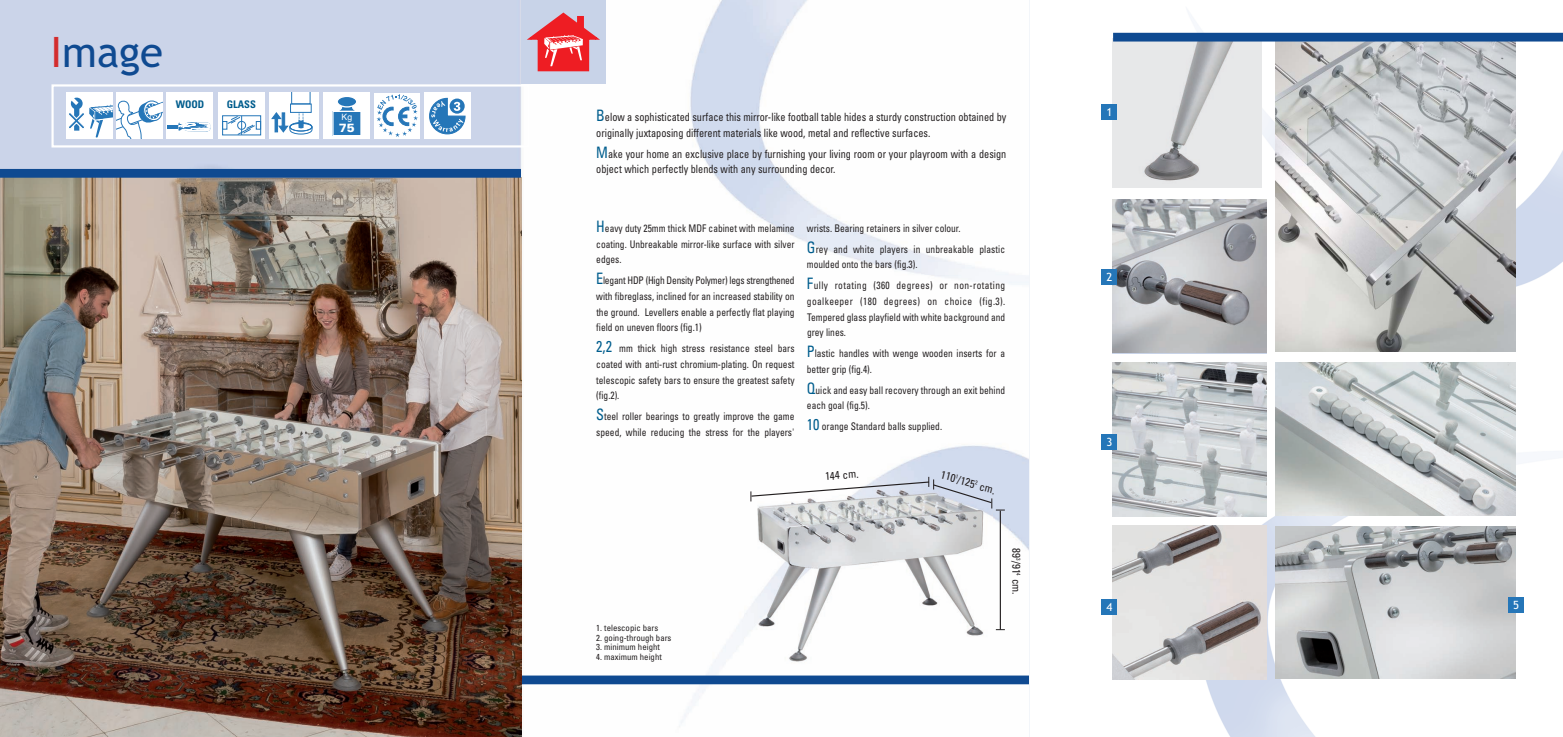
<style>
.page{position:relative;width:1563px;height:737px;background:#fff}
.page>*{position:absolute;margin:0;border:0;box-sizing:border-box;transform-origin:0 0}
.t1{font:42px "Trebuchet MS";color:#0f4a91}
.t2{font:900 11.99px "Univers";color:#fff}
.t3{font:condensed 11.38px/15.8px "Univers";color:#231f20;scale:.9 1}
.t4{font:11.38px "Trebuchet MS";color:#fff}
.t5{font:condensed 11.11px "Univers";color:#231f20}
.t6{font:condensed 10.5px/15.8px "Univers";color:#231f20;text-align:justify;scale:.9 1}
.t7{font:condensed 10.5px/20.7px "Univers";letter-spacing:.04em;color:#231f20;scale:.9 1}
.t8{font:700 condensed 10.5px "Univers";color:#005d8d}
.t9{font:condensed 8.75px "Univers";color:#231f20}
.t10{font:8.66px "Helvetica";color:#fff}
.s1{color:#d32c2d}
.s2{font-size:15.75px;color:#005d8d}
</style>
<div class="page">
<img style="left:0;top:0;width:1029px;height:737px">
<div style="left:518px;top:675px;width:1045px;height:9px;background:#0f4a91"></div>
<img style="left:1029px;top:0;width:534px;height:737px">
<div style="left:521px;top:0;width:84px;height:84px;background:#c8d3e8"></div>
<img style="left:1112px;top:39px;width:149px;height:149px">
<img style="left:1112px;top:199px;width:154px;height:153px">
<img style="left:1112px;top:362px;width:154px;height:154px">
<div style="left:1101px;top:104px;width:16px;height:16px;background:#2576b8"></div>
<img style="left:1275px;top:42px;width:240px;height:309px">
<img style="left:1275px;top:362px;width:240px;height:154px">
<div style="left:1101px;top:269px;width:16px;height:16px;background:#2576b8"></div>
<div style="left:1101px;top:434px;width:16px;height:16px;background:#2576b8"></div>
<img style="left:1112px;top:525px;width:154px;height:155px">
<img style="left:1275px;top:526px;width:240px;height:152px">
<div style="left:1101px;top:599px;width:16px;height:16px;background:#2576b8"></div>
<div style="left:1508px;top:597px;width:16px;height:15px;background:#2576b8"></div>
<div style="left:51px;top:84px;width:479px;height:63px;border:2px solid #fff"></div>
<div style="left:66px;top:93px;width:46px;height:46px;background:#fff"></div>
<div style="left:167px;top:93px;width:46px;height:46px;background:#fff"></div>
<div style="left:269px;top:93px;width:50px;height:46px;background:#fff"></div>
<svg style="left:291px;top:93px;width:19px;height:11px"></svg>
<svg style="left:272px;top:112px;width:41px;height:23px"></svg>
<div style="left:116px;top:93px;width:47px;height:46px;background:#fff"></div>
<svg style="left:69px;top:96px;width:142px;height:43px"></svg>
<div style="left:324px;top:93px;width:46px;height:46px;background:#fff"></div>
<div style="left:333px;top:111px;width:28px;height:25px;background:#2576b8"></div>
<div style="left:332px;top:111px;width:30px;height:25px;border:1px solid #fff"></div>
<svg style="left:332px;top:107px;width:30px;height:6px"></svg>
<svg style="left:337px;top:96px;width:20px;height:11px"></svg>
<div style="left:336px;top:96px;width:21px;height:12px;border:1px solid #fff;border-radius:50%"></div>
<div style="left:374px;top:93px;width:46px;height:46px;background:#fff"></div>
<svg style="left:376px;top:94px;width:42px;height:43px"></svg>
<div style="left:424px;top:93px;width:47px;height:46px;background:#fff"></div>
<svg style="left:429px;top:97px;width:37px;height:38px"></svg>
<svg style="left:527px;top:12px;width:73px;height:60px"></svg>
<img style="left:744px;top:488px;width:248px;height:181px">
<hr style="left:999px;top:510px;width:2px;height:119px;background:#231f20">
<svg style="left:750px;top:477px;width:255px;height:33px"></svg>
<svg style="left:218px;top:93px;width:47px;height:46px"></svg>
<div style="left:222px;top:115px;width:39px;height:20px;border:1px solid #2576b8"></div>
<div style="left:222px;top:121px;width:5px;height:9px;border:1px solid #2576b8"></div>
<div style="left:256px;top:121px;width:5px;height:9px;border:1px solid #2576b8"></div>
<svg style="left:227px;top:115px;width:29px;height:20px"></svg>
<img style="left:0;top:178px;width:521px;height:559px">
<div style="left:0;top:169px;width:521px;height:9px;background:#0f4a91"></div>
<div style="left:1113px;top:33px;width:450px;height:9px;background:#0f4a91"></div>
<div style="left:167px;top:95px;width:46px;height:21px;background:#fff"></div>
<div style="left:219px;top:96px;width:45px;height:19px;background:#fff"></div>
<h1 class="t1" style="left:50px;top:28px;width:114px"><span class="s1">I</span>mage</h1>
<p class="t8" style="left:176px;top:100px;width:30px">WOOD</p>
<p class="t8" style="left:227px;top:100px;width:31px">GLASS</p>
<p class="t10" style="left:342px;top:112px;width:12px">Kg</p>
<p class="t2" style="left:339px;top:123px;width:17px">75</p>
<p class="t3" style="left:596px;top:110px;width:457px"><span class="s2">B</span>elow a sophisticated surface this mirror-like football table hides a sturdy construction obtained by originally juxtaposing different materials like wood, metal and reflective surfaces.</p>
<p class="t3" style="left:596px;top:146px;width:457px"><span class="s2">M</span>ake your home an exclusive place by furnishing your living room or your playroom with a design object which perfectly blends with any surrounding decor.</p>
<p class="t6" style="left:596px;top:221px;width:222px"><span class="s2">H</span>eavy duty 25mm thick MDF cabinet with melamine coating. Unbreakable mirror-like surface with silver edges.</p>
<p class="t6" style="left:596px;top:273px;width:222px"><span class="s2">E</span>legant HDP (High Density Polymer) legs strengthened with fibreglass, inclined for an increased stability on the ground. Levellers enable a perfectly flat playing field on uneven floors (fig.1)</p>
<p class="t6" style="left:596px;top:341px;width:222px"><span class="s2">2,2</span> mm thick high stress resistance steel bars coated with anti-rust chromium-plating. On request telescopic safety bars to ensure the greatest safety (fig.2).</p>
<p class="t6" style="left:596px;top:409px;width:222px"><span class="s2">S</span>teel roller bearings to greatly improve the game speed, while reducing the stress for the players'</p>
<p class="t6" style="left:807px;top:219px;width:222px;line-height:20.7px">wrists. Bearing retainers in silver colour.<br><span class="s2">G</span>rey and white players in unbreakable plastic</p>
<p class="t7" style="left:807px;top:255px;width:222px">moulded onto the bars (fig.3).<br><span class="s2">F</span>ully rotating (360 degrees) or non-rotating</p>
<p class="t6" style="left:807px;top:294px;width:222px">goalkeeper (180 degrees) on choice (fig.3).<br>Tempered glass playfield with white background and grey lines.</p>
<p class="t6" style="left:807px;top:346px;width:222px"><span class="s2">P</span>lastic handles with wenge wooden inserts for a better grip (fig.4).</p>
<p class="t6" style="left:807px;top:383px;width:222px"><span class="s2">Q</span>uick and easy ball recovery through an exit behind each goal (fig.5).</p>
<p class="t6" style="left:807px;top:419px;width:152px"><span class="s2">10</span> orange Standard balls supplied.</p>
<p class="t5" style="left:825px;top:472px;width:35px;rotate:-4deg">144 cm.</p>
<p class="t5" style="left:942px;top:470px;width:58px;rotate:17deg">110<sup>1</sup>/125<sup>2</sup> cm.</p>
<p class="t9" style="left:596px;top:625px;width:64px">1. telescopic bars</p>
<p class="t9" style="left:596px;top:634px;width:77px">2. going-through bars</p>
<p class="t9" style="left:596px;top:644px;width:65px">3. minimum height</p>
<p class="t9" style="left:596px;top:653px;width:67px">4. maximum height</p>
<p class="t5" style="left:1020px;top:548px;width:48px;rotate:90deg">89<sup>3</sup>/91<sup>4</sup> cm.</p>
<p class="t4" style="left:1106px;top:105px;width:7px">1</p>
<p class="t4" style="left:1106px;top:270px;width:7px">2</p>
<p class="t4" style="left:1106px;top:435px;width:7px">3</p>
<p class="t4" style="left:1106px;top:600px;width:7px">4</p>
<p class="t4" style="left:1513px;top:598px;width:7px">5</p>
</div>
